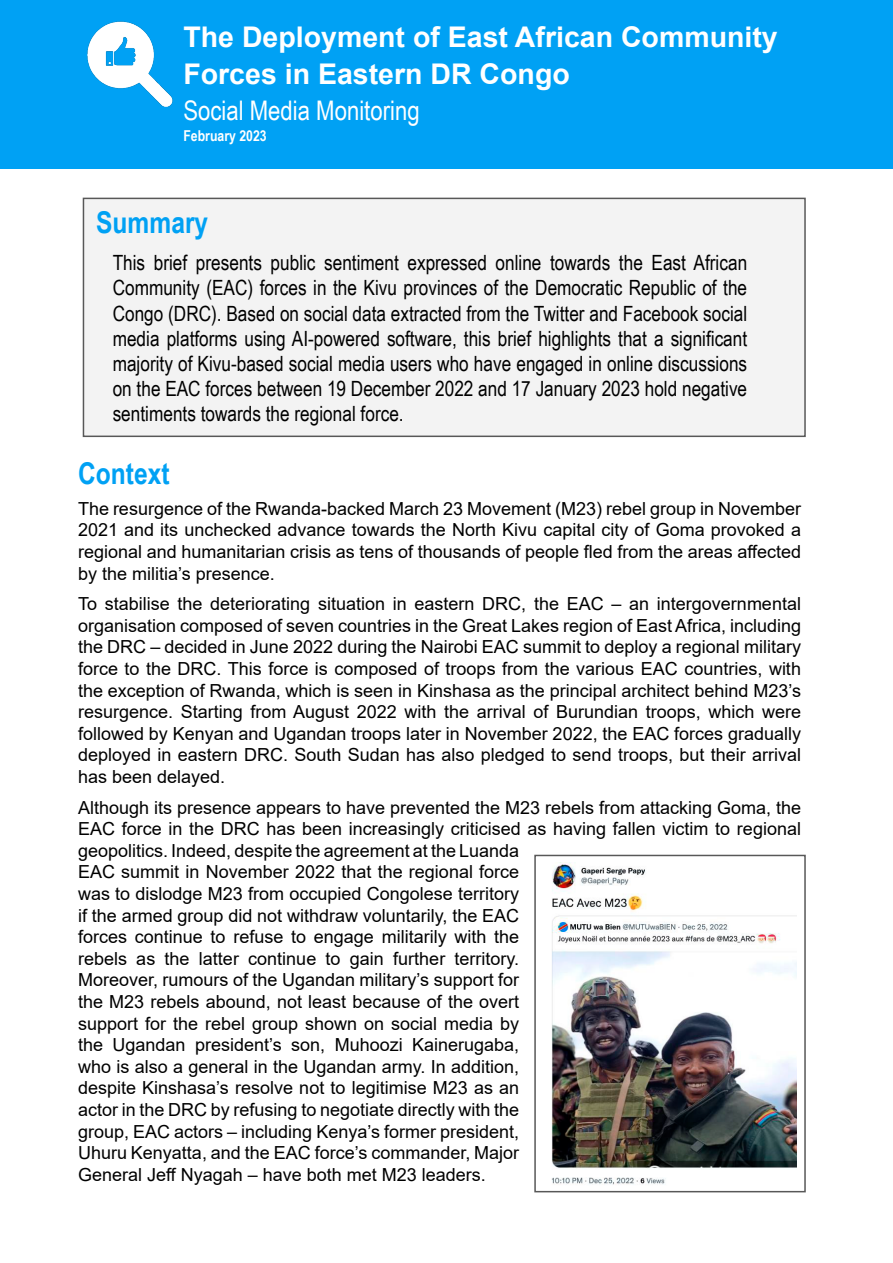
<style>
.page{position:relative;width:893px;height:1263px;background:#fff}
.page>*{position:absolute;margin:0;border:0;box-sizing:border-box;transform-origin:0 0}
.t1{font:700 30px "Arial Narrow";color:#00a1f4}
.t2{font:700 28.5px/37.8px "Arial";color:#fff}
.t3{font:27px "Arial Narrow";color:#fff}
.t4{font:21px/25.2px "Arial Narrow";color:#000;text-align:justify}
.t5{font:18px/21.6px "Arial";color:#000;text-align:justify}
.t6{font:700 15px "Arial Narrow";color:#fff}
</style>
<div class="page">
<div style="left:0;top:0;width:893px;height:169px;background:#00a1f4"></div>
<img style="left:87px;top:21px;width:86px;height:86px">
<div style="left:83px;top:198px;width:722px;height:238px;background:#f3f3f3"></div>
<div style="left:83px;top:198px;width:723px;height:239px;border:2px solid #585858"></div>
<img style="left:552px;top:862px;width:245px;height:323px">
<div style="left:534px;top:855px;width:272px;height:337px;border:2px solid #585858"></div>
<h2 class="t2" style="left:183px;top:18px;width:596px">The Deployment of East African Community<br>Forces in Eastern DR Congo</h2>
<h3 class="t3" style="left:183px;top:90px;width:238px">Social Media Monitoring</h3>
<p class="t6" style="left:183px;top:124px;width:85px">February 2023</p>
<h1 class="t1" style="left:96px;top:200px;width:114px">Summary</h1>
<p class="t4" style="left:113px;top:249px;width:636px">This brief presents public sentiment expressed online towards the East African Community (EAC) forces in the Kivu provinces of the Democratic Republic of the Congo (DRC). Based on social data extracted from the Twitter and Facebook social media platforms using AI-powered software, this brief highlights that a significant majority of Kivu-based social media users who have engaged in online discussions on the EAC forces between 19 December 2022 and 17 January 2023 hold negative sentiments towards the regional force.</p>
<h1 class="t1" style="left:78px;top:451px;width:93px">Context</h1>
<p class="t5" style="left:78px;top:497px;width:724px">The resurgence of the Rwanda-backed March 23 Movement (M23) rebel group in November 2021 and its unchecked advance towards the North Kivu capital city of Goma provoked a regional and humanitarian crisis as tens of thousands of people fled from the areas affected by the militia’s presence.</p>
<p class="t5" style="left:78px;top:593px;width:725px">To stabilise the deteriorating situation in eastern DRC, the EAC – an intergovernmental organisation composed of seven countries in the Great Lakes region of East Africa, including the DRC – decided in June 2022 during the Nairobi EAC summit to deploy a regional military force to the DRC. This force is composed of troops from the various EAC countries, with the exception of Rwanda, which is seen in Kinshasa as the principal architect behind M23’s resurgence. Starting from August 2022 with the arrival of Burundian troops, which were followed by Kenyan and Ugandan troops later in November 2022, the EAC forces gradually deployed in eastern DRC. South Sudan has also pledged to send troops, but their arrival has been delayed.</p>
<p class="t5" style="left:78px;top:796px;width:724px;text-align:left">Although its presence appears to have prevented the M23 rebels from attacking Goma, the EAC force in the DRC has been increasingly criticised as having fallen victim to regional geopolitics. Indeed, despite the agreement at the Luanda<br>EAC summit in November 2022 that the regional force<br>was to dislodge M23 from occupied Congolese territory<br>if the armed group did not withdraw voluntarily, the EAC<br>forces continue to refuse to engage militarily with the<br>rebels as the latter continue to gain further territory.<br>Moreover, rumours of the Ugandan military’s support for<br>the M23 rebels abound, not least because of the overt<br>support for the rebel group shown on social media by<br>the Ugandan president’s son, Muhoozi Kainerugaba,<br>who is also a general in the Ugandan army. In addition,<br>despite Kinshasa’s resolve not to legitimise M23 as an<br>actor in the DRC by refusing to negotiate directly with the<br>group, EAC actors – including Kenya’s former president,<br>Uhuru Kenyatta, and the EAC force’s commander, Major<br>General Jeff Nyagah – have both met M23 leaders.</p>
</div>
